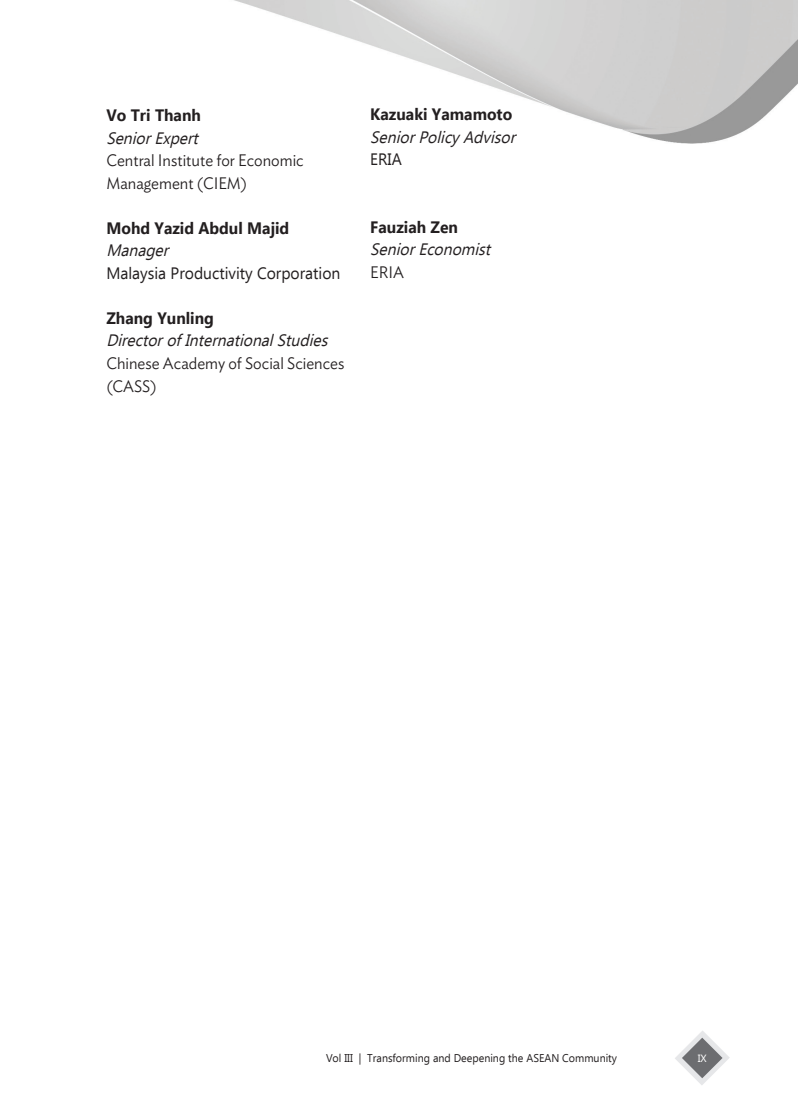
<style>
.page{position:relative;width:798px;height:1106px;background:#fff}
.page>*{position:absolute;margin:0;border:0;box-sizing:border-box;transform-origin:0 0}
.ASEAN_50_Body_text{font:italic 16.5px "Ebrima";color:#231f20;scale:.95 1}
.ASEAN_50_Body_text-2{font:300 16.5px/22.5px "Ideal Sans";color:#231f20;scale:.95 1}
.ASEAN_50_Body_text-3{font:700 16.5px "Ebrima";color:#231f20;scale:.95 1}
.ASEAN_50_Body_text-4{font:16.5px "Ebrima";color:#231f20;scale:.95 1}
.t1{font:11.25px "Ebrima";color:#231f20;scale:.95 1}
.t2{font:10.5px "Ebrima";color:#fff}
</style>
<div class="page">
<svg style="left:675px;top:1031px;width:54px;height:54px"></svg>
<img style="left:234px;top:0;width:563px;height:144px">
<p class="ASEAN_50_Body_text-3" style="left:106px;top:103px;width:101px">Vo Tri Thanh</p>
<p class="ASEAN_50_Body_text" style="left:106px;top:126px;width:104px">SeniorExpert</p>
<p class="ASEAN_50_Body_text-2" style="left:106px;top:148px;width:209px">Central Institute for Economic<br>Management (CIEM)</p>
<p class="ASEAN_50_Body_text-3" style="left:106px;top:216px;width:194px">Mohd Yazid Abdul Majid</p>
<p class="ASEAN_50_Body_text" style="left:106px;top:239px;width:73px">Manager</p>
<p class="ASEAN_50_Body_text-4" style="left:106px;top:261px;width:248px">Malaysia Productivity Corporation</p>
<p class="ASEAN_50_Body_text-3" style="left:106px;top:306px;width:115px">Zhang Yunling</p>
<p class="ASEAN_50_Body_text" style="left:106px;top:329px;width:240px">DirectorofInternationalStudies</p>
<p class="ASEAN_50_Body_text-2" style="left:106px;top:350px;width:252px">Chinese Academy of Social Sciences (CASS)</p>
<p class="ASEAN_50_Body_text-3" style="left:370px;top:102px;width:151px">Kazuaki Yamamoto</p>
<p class="ASEAN_50_Body_text" style="left:370px;top:125px;width:160px">SeniorPolicyAdvisor</p>
<p class="ASEAN_50_Body_text-4" style="left:370px;top:148px;width:35px">ERIA</p>
<p class="ASEAN_50_Body_text-3" style="left:370px;top:215px;width:94px">Fauziah Zen</p>
<p class="ASEAN_50_Body_text" style="left:370px;top:238px;width:134px">SeniorEconomist</p>
<p class="ASEAN_50_Body_text-2" style="left:370px;top:259px;width:37px">ERIA</p>
<p class="t1" style="left:326px;top:1049px;width:308px">Vol III | Transforming and Deepening the ASEAN Community</p>
<p class="t2" style="left:697px;top:1050px;width:10px">ix</p>
</div>
